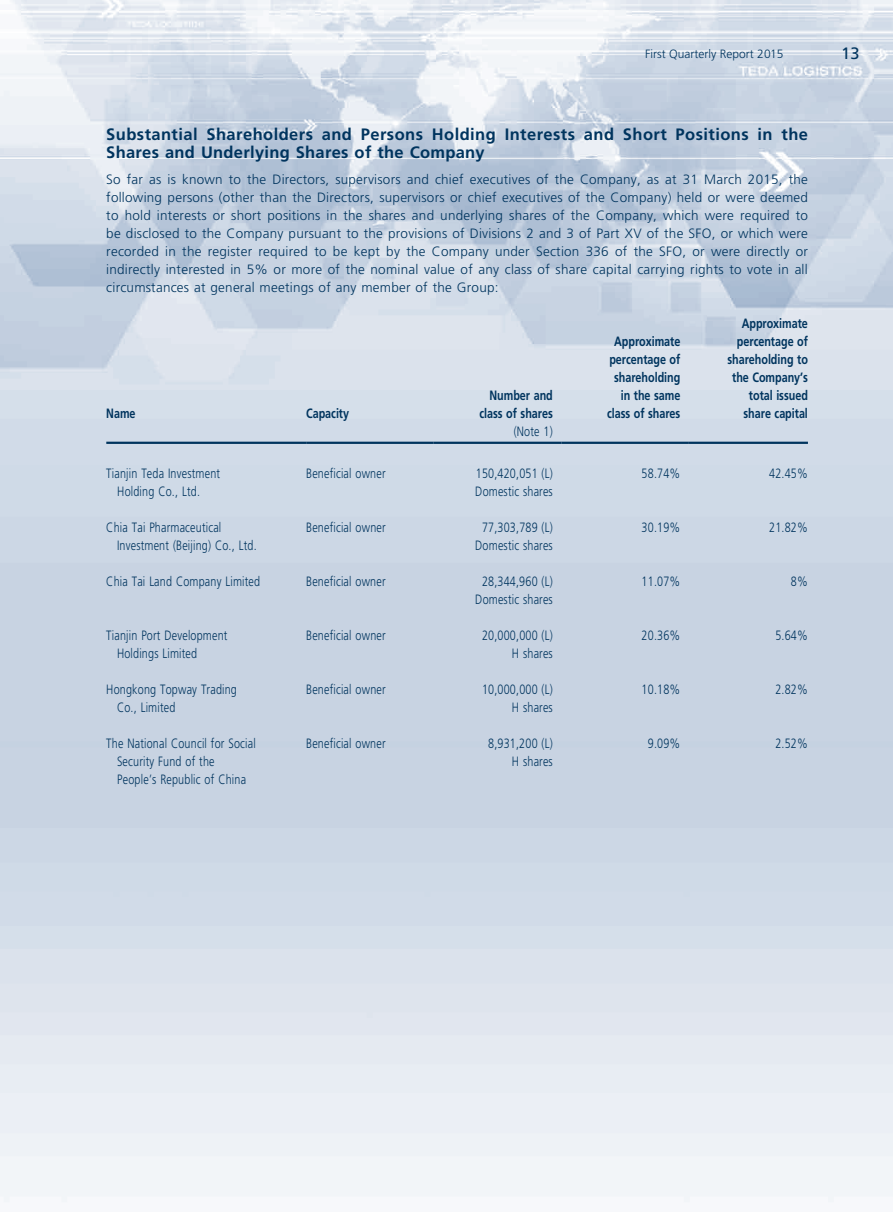
<style>
.page{position:relative;width:893px;height:1212px;background:#fff}
.page>*{position:absolute;margin:0;border:0;box-sizing:border-box;transform-origin:0 0}
.t1{font:700 16.5px/18px "Frutiger LT Std";letter-spacing:.025em;color:#00345e}
.t2{font:16.5px "Frutiger LT Std";color:#00345e}
.t3{font:300 13.5px/18px "Frutiger LT Std";letter-spacing:.015em;color:#00345e;text-align:justify}
.t4{font:300 13.5px/18px "Frutiger LT Std";letter-spacing:.015em;color:#00345e;scale:.8 1}
.t5{font:700 13.5px "Frutiger LT Std";letter-spacing:-.005em;color:#00345e;scale:.8 1}
.t6{font:300 12px "Frutiger LT Std";color:#00345e}
</style>
<div class="page">
<img style="left:0;top:0;width:893px;height:1202px">
<hr style="left:106px;top:442px;width:200px;height:2px;background:#00345e">
<hr style="left:306px;top:442px;width:128px;height:2px;background:#00345e">
<hr style="left:434px;top:442px;width:127px;height:2px;background:#00345e">
<hr style="left:561px;top:442px;width:128px;height:2px;background:#00345e">
<hr style="left:689px;top:442px;width:119px;height:2px;background:#00345e">
<p class="t6" style="left:645px;top:47px;width:140px">First Quarterly Report 2015</p>
<p class="t2" style="left:841px;top:43px;width:20px">13</p>
<p class="t1" style="left:106px;top:125px;width:703px">Substantial Shareholders and Persons Holding Interests and Short Positions in the<br>Shares and Underlying Shares of the Company</p>
<p class="t3" style="left:106px;top:171px;width:703px">So far as is known to the Directors, supervisors and chief executives of the Company, as at 31 March 2015, the following persons (other than the Directors, supervisors or chief executives of the Company) held or were deemed to hold interests or short positions in the shares and underlying shares of the Company, which were required to be disclosed to the Company pursuant to the provisions of Divisions 2 and 3 of Part XV of the SFO, or which were recorded in the register required to be kept by the Company under Section 336 of the SFO, or were directly or indirectly interested in 5% or more of the nominal value of any class of share capital carrying rights to vote in all circumstances at general meetings of any member of the Group:</p>
<p class="t5" style="left:742px;top:316px;width:84px">Approximate</p>
<p class="t5" style="left:614px;top:334px;width:84px">Approximate</p>
<p class="t5" style="left:737px;top:334px;width:90px">percentage of</p>
<p class="t5" style="left:609px;top:352px;width:90px">percentage of</p>
<p class="t5" style="left:727px;top:352px;width:102px">shareholding to</p>
<p class="t5" style="left:614px;top:370px;width:84px">shareholding</p>
<p class="t5" style="left:732px;top:370px;width:96px">the Company’s</p>
<p class="t5" style="left:489px;top:388px;width:81px">Number and</p>
<p class="t5" style="left:621px;top:388px;width:76px">in the same</p>
<p class="t5" style="left:749px;top:388px;width:75px">total issued</p>
<p class="t5" style="left:106px;top:406px;width:38px">Name</p>
<p class="t5" style="left:306px;top:406px;width:55px">Capacity</p>
<p class="t5" style="left:479px;top:406px;width:93px">class of shares</p>
<p class="t5" style="left:607px;top:406px;width:93px">class of shares</p>
<p class="t5" style="left:743px;top:406px;width:82px">share capital</p>
<p class="t4" style="left:514px;top:423px;width:50px">(Note 1)</p>
<p class="t4" style="left:117px;top:464px;width:130px;text-indent:-11px">Tianjin Teda Investment<br>Holding Co., Ltd.</p>
<p class="t4" style="left:306px;top:464px;width:101px">Beneficial owner</p>
<p class="t4" style="left:475px;top:464px;width:98px">150,420,051 (L)<br>Domestic shares</p>
<p class="t4" style="left:642px;top:464px;width:50px">58.74%</p>
<p class="t4" style="left:769px;top:464px;width:50px">42.45%</p>
<p class="t4" style="left:106px;top:518px;width:145px">Chia Tai Pharmaceutical</p>
<p class="t4" style="left:306px;top:518px;width:101px">Beneficial owner</p>
<p class="t4" style="left:482px;top:518px;width:90px">77,303,789 (L)</p>
<p class="t4" style="left:642px;top:518px;width:50px">30.19%</p>
<p class="t4" style="left:769px;top:518px;width:50px">21.82%</p>
<p class="t4" style="left:117px;top:536px;width:176px">Investment (Beijing) Co., Ltd.</p>
<p class="t4" style="left:475px;top:536px;width:98px">Domestic shares</p>
<p class="t4" style="left:106px;top:572px;width:194px">Chia Tai Land Company Limited</p>
<p class="t4" style="left:306px;top:572px;width:101px">Beneficial owner</p>
<p class="t4" style="left:482px;top:572px;width:90px">28,344,960 (L)</p>
<p class="t4" style="left:642px;top:572px;width:50px">11.07%</p>
<p class="t4" style="left:791px;top:572px;width:23px">8%</p>
<p class="t4" style="left:475px;top:590px;width:98px">Domestic shares</p>
<p class="t4" style="left:106px;top:626px;width:153px">Tianjin Port Development</p>
<p class="t4" style="left:306px;top:626px;width:101px">Beneficial owner</p>
<p class="t4" style="left:482px;top:626px;width:90px">20,000,000 (L)</p>
<p class="t4" style="left:642px;top:626px;width:50px">20.36%</p>
<p class="t4" style="left:775px;top:626px;width:42px">5.64%</p>
<p class="t4" style="left:117px;top:644px;width:102px">Holdings Limited</p>
<p class="t4" style="left:512px;top:644px;width:53px">H shares</p>
<p class="t4" style="left:106px;top:680px;width:165px">Hongkong Topway Trading</p>
<p class="t4" style="left:306px;top:680px;width:101px">Beneficial owner</p>
<p class="t4" style="left:482px;top:680px;width:90px">10,000,000 (L)</p>
<p class="t4" style="left:642px;top:680px;width:50px">10.18%</p>
<p class="t4" style="left:775px;top:680px;width:42px">2.82%</p>
<p class="t4" style="left:117px;top:698px;width:75px">Co., Limited</p>
<p class="t4" style="left:512px;top:698px;width:53px">H shares</p>
<p class="t4" style="left:106px;top:734px;width:188px">The National Council for Social</p>
<p class="t4" style="left:306px;top:734px;width:101px">Beneficial owner</p>
<p class="t4" style="left:488px;top:734px;width:82px">8,931,200 (L)</p>
<p class="t4" style="left:648px;top:734px;width:42px">9.09%</p>
<p class="t4" style="left:775px;top:734px;width:42px">2.52%</p>
<p class="t4" style="left:117px;top:752px;width:124px">Security Fund of the</p>
<p class="t4" style="left:512px;top:752px;width:53px">H shares</p>
<p class="t4" style="left:117px;top:770px;width:162px">People’s Republic of China</p>
</div>
